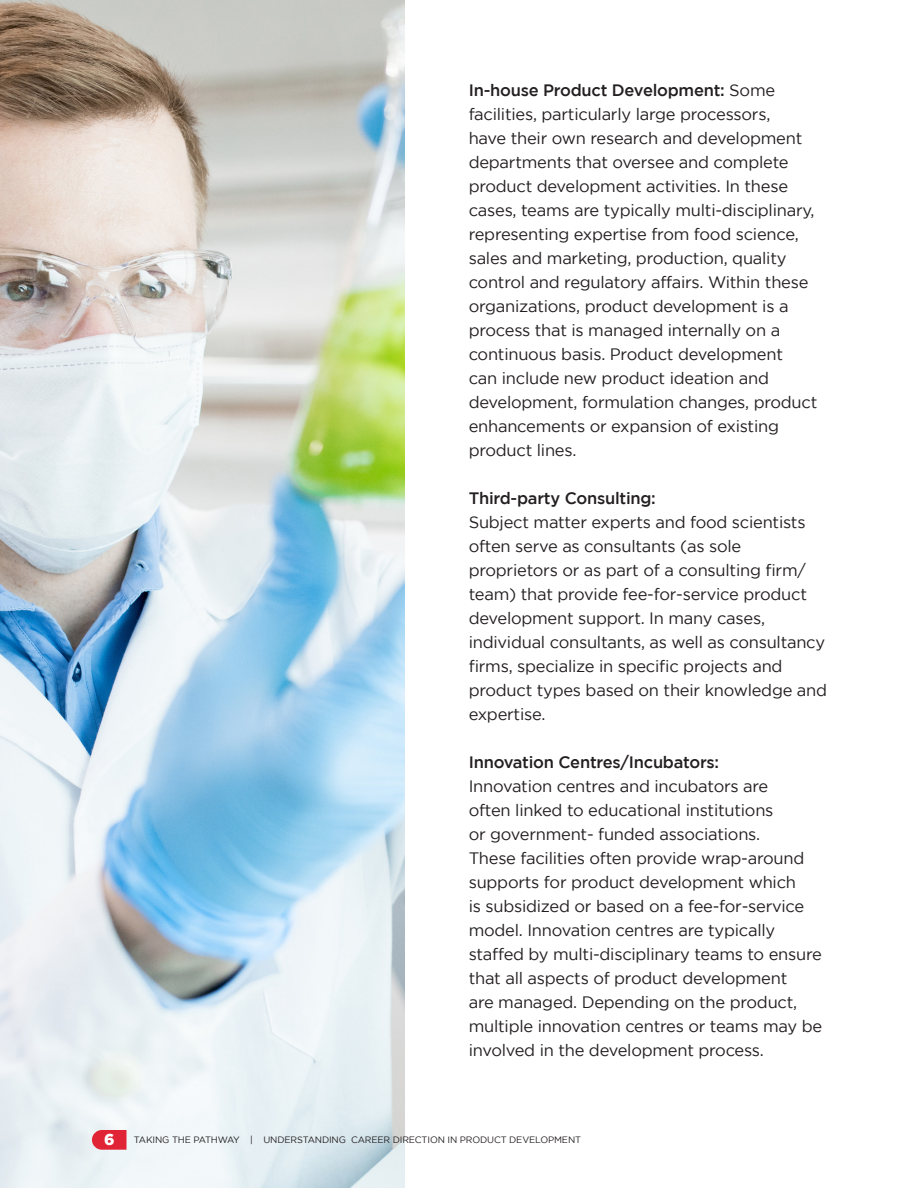
<style>
.page{position:relative;width:918px;height:1188px;background:#fff}
.page>*{position:absolute;margin:0;border:0;box-sizing:border-box;transform-origin:0 0}
.t1{font:16.5px/24px "Gotham";letter-spacing:-.015em;color:#231f20}
.t2{font:500 16.5px "Gotham";letter-spacing:-.015em;color:#231f20}
.t3{font:9.3px "Gotham";letter-spacing:-.015em;color:#231f20}
.s1{font-weight:500}
.s2{font-weight:900;font-size:15.75px;color:#fff}
</style>
<div class="page">
<img style="left:0;top:0;width:405px;height:1188px">
<svg style="left:92px;top:1130px;width:35px;height:20px"></svg>
<p class="t1" style="left:469px;top:78px;width:350px"><span class="s1">In-house Product Development:</span> Some facilities, particularly large processors,<br>have their own research and development departments that oversee and complete product development activities. In these cases, teams are typically multi-disciplinary, representing expertise from food science, sales and marketing, production, quality control and regulatory affairs. Within these organizations, product development is a process that is managed internally on a continuous basis. Product development<br>can include new product ideation and development, formulation changes, product enhancements or expansion of existing product lines.</p>
<p class="t2" style="left:469px;top:488px;width:189px">Third-party Consulting:</p>
<p class="t1" style="left:469px;top:510px;width:360px">Subject matter experts and food scientists often serve as consultants (as sole proprietors or as part of a consulting firm/ team) that provide fee-for-service product development support. In many cases, individual consultants, as well as consultancy firms, specialize in specific projects and product types based on their knowledge and expertise.</p>
<p class="t2" style="left:469px;top:752px;width:252px">Innovation Centres/Incubators:</p>
<p class="t1" style="left:469px;top:774px;width:355px">Innovation centres and incubators are<br>often linked to educational institutions<br>or government- funded associations.<br>These facilities often provide wrap-around supports for product development which<br>is subsidized or based on a fee-for-service model. Innovation centres are typically staffed by multi-disciplinary teams to ensure that all aspects of product development<br>are managed. Depending on the product, multiple innovation centres or teams may be involved in the development process.</p>
<p class="t3" style="left:104px;top:1135px;width:479px"><span class="s2">6</span> TAKING THE PATHWAY | UNDERSTANDING CAREER DIRECTION IN PRODUCT DEVELOPMENT</p>
</div>
